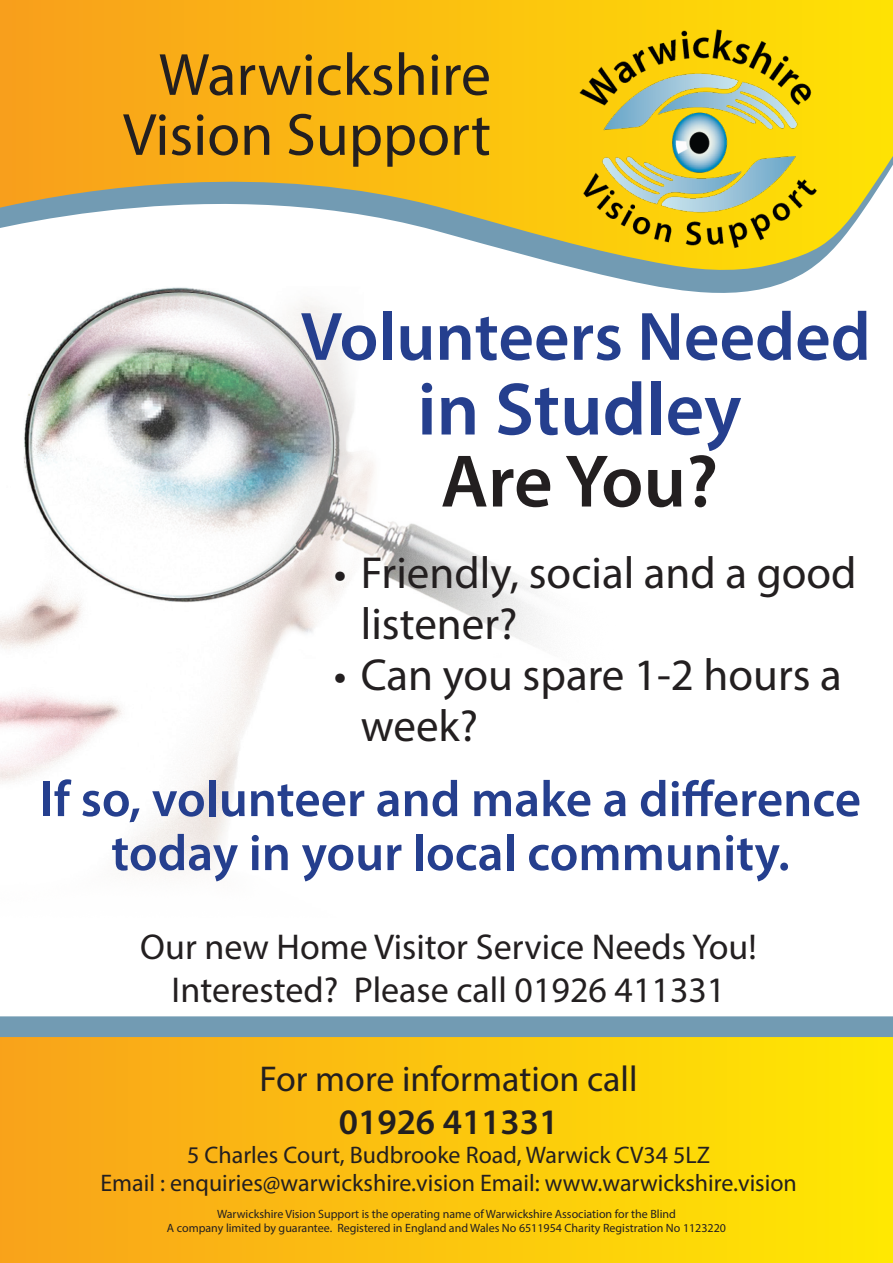
<style>
.page{position:relative;width:893px;height:1263px;background:#fff}
.page>*{position:absolute;margin:0;border:0;box-sizing:border-box;transform-origin:0 0}
.t1{font:600 75px "Myriad Pro";color:#253f8e}
.t2{font:600 75px "Myriad Pro";letter-spacing:-.005em;color:#231f20}
.t3{font:600 69px "Myriad Pro";color:#253f8e}
.t4{font:60px "Myriad Pro";color:#231f20}
.t5{font:600 51px/54px "Myriad Pro";color:#253f8e;text-align:center}
.t6{font:45px/51px "Myriad Pro";color:#231f20}
.t7{font:36px "Myriad Pro";color:#231f20}
.t8{font:600 36px "Myriad Pro";color:#231f20}
.t9{font:24px "Myriad Pro";color:#231f20}
.t10{font:12px "Myriad Pro";color:#231f20}
</style>
<div class="page">
<svg style="left:617px;top:278px;width:178px;height:15px;fill:#729bb3"></svg>
<svg style="left:0;top:0;width:893px;height:256px"></svg>
<img style="left:0;top:287px;width:644px;height:585px">
<svg style="left:0;top:1016px;width:893px;height:247px"></svg>
<img style="left:527px;top:10px;width:344px;height:268px">
<p class="t4" style="left:159px;top:38px;width:334px">Warwickshire</p>
<p class="t4" style="left:123px;top:98px;width:370px">Vision Support</p>
<p class="t3" style="left:301px;top:293px;width:572px">Volunteers Needed</p>
<p class="t1" style="left:417px;top:362px;width:326px">in Studley</p>
<p class="t2" style="left:441px;top:434px;width:279px">Are You?</p>
<p class="t6" style="left:361px;top:546px;width:497px;text-indent:-27px">• Friendly, social and a good listener?</p>
<p class="t6" style="left:361px;top:648px;width:483px;text-indent:-27px">• Can you spare 1-2 hours a week?</p>
<p class="t5" style="left:40px;top:771px;width:823px">If so, volunteer and make a difference today in your local community.</p>
<p class="t7" style="left:140px;top:924px;width:618px">Our new Home Visitor Service Needs You!</p>
<p class="t7" style="left:172px;top:967px;width:555px">Interested? Please call 01926 411331</p>
<p class="t7" style="left:260px;top:1056px;width:379px">For more information call</p>
<p class="t8" style="left:339px;top:1099px;width:221px">01926 411331</p>
<p class="t9" style="left:187px;top:1140px;width:524px">5 Charles Court, Budbrooke Road, Warwick CV34 5LZ</p>
<p class="t9" style="left:100px;top:1168px;width:698px">Email : enquiries@warwickshire.vision Email: www.warwickshire.vision</p>
<p class="t10" style="left:217px;top:1206px;width:460px">Warwickshire Vision Support is the operating name of Warwickshire Association for the Blind</p>
<p class="t10" style="left:167px;top:1221px;width:561px">A company limited by guarantee. Registered in England and Wales No 6511954 Charity Registration No 1123220</p>
</div>
